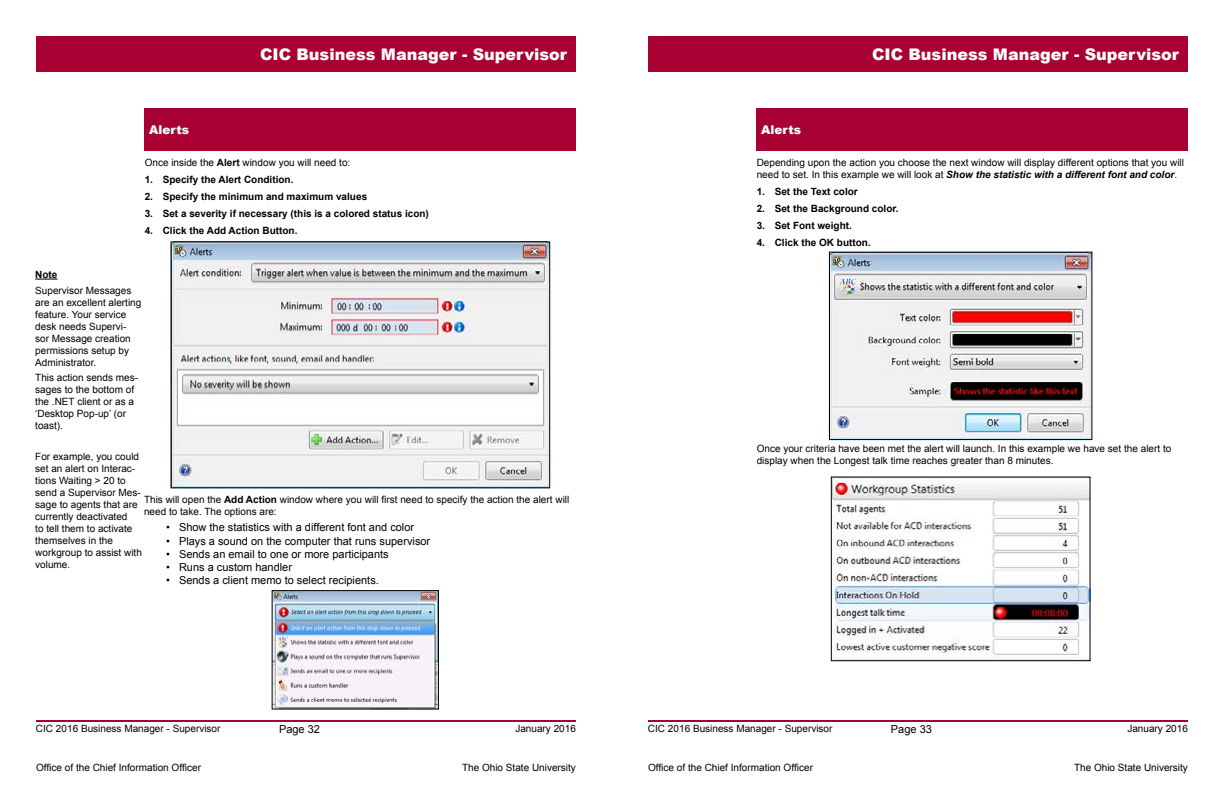
<style>
.page{position:relative;width:1224px;height:792px;background:#fff}
.page>*{position:absolute;margin:0;border:0;box-sizing:border-box;transform-origin:0 0}
.t1{font:900 16px "Arial";color:#fff}
.t2{font:900 12px "Arial";color:#fff}
.t3{font:11px "Arial";color:#000}
.t4{font:10px/12px "Arial";color:#000}
.t5{font:700 10px "Arial";color:#000}
.s1{font-weight:700}
.s2{font-weight:700;font-style:italic}
</style>
<div class="page">
<div style="left:36px;top:36px;width:540px;height:36px;background:#a80033"></div>
<div style="left:648px;top:36px;width:540px;height:36px;background:#a80033"></div>
<hr style="left:36px;top:720px;width:540px;height:2px;background:#a80033">
<hr style="left:648px;top:720px;width:540px;height:2px;background:#a80033">
<div style="left:145px;top:108px;width:431px;height:42px;background:#a80033"></div>
<div style="left:757px;top:108px;width:431px;height:42px;background:#a80033"></div>
<img style="left:173px;top:243px;width:375px;height:243px">
<div style="left:171px;top:241px;width:379px;height:247px;border:1px solid #000"></div>
<img style="left:274px;top:592px;width:163px;height:116px">
<div style="left:272px;top:590px;width:167px;height:120px;border:1px solid #000"></div>
<img style="left:831px;top:254px;width:259px;height:184px">
<div style="left:829px;top:252px;width:263px;height:188px;border:1px solid #000"></div>
<img style="left:833px;top:478px;width:256px;height:181px">
<div style="left:831px;top:476px;width:260px;height:185px;border:1px solid #000"></div>
<svg style="left:35px;top:279px;width:23px;height:1px"></svg>
<h1 class="t1" style="left:260px;top:42px;width:308px">CIC Business Manager - Supervisor</h1>
<h1 class="t1" style="left:872px;top:42px;width:308px">CIC Business Manager - Supervisor</h1>
<p class="t2" style="left:149px;top:121px;width:41px">Alerts</p>
<p class="t2" style="left:761px;top:121px;width:41px">Alerts</p>
<p class="t4" style="left:145px;top:156px;width:207px">Once inside the <span class="s1">Alert</span> window you will need to:</p>
<p class="t5" style="left:145px;top:172px;width:150px">1. Specify the Alert Condition.</p>
<p class="t5" style="left:145px;top:189px;width:224px">2. Specify the minimum and maximum values</p>
<p class="t5" style="left:145px;top:206px;width:286px">3. Set a severity if necessary (this is a colored status icon)</p>
<p class="t5" style="left:145px;top:223px;width:154px">4. Click the Add Action Button.</p>
<p class="t4" style="left:757px;top:156px;width:429px">Depending upon the action you choose the next window will display different options that you will need to set. In this example we will look at <span class="s2">Show the statistic with a different font and color</span>.</p>
<p class="t5" style="left:757px;top:184px;width:103px">1. Set the Text color</p>
<p class="t5" style="left:757px;top:201px;width:143px">2. Set the Background color.</p>
<p class="t5" style="left:757px;top:218px;width:97px">3. Set Font weight.</p>
<p class="t5" style="left:757px;top:235px;width:116px">4. Click the OK button.</p>
<p class="t5" style="left:35px;top:267px;width:24px">Note</p>
<p class="t4" style="left:35px;top:284px;width:108px">Supervisor Messages are an excellent alerting feature. Your service desk needs Supervi&shy;sor Message creation permissions setup by<br>Administrator.</p>
<p class="t4" style="left:35px;top:372px;width:104px">This action sends mes&shy;sages to the bottom of the .NET client or as a ‘Desktop Pop-up’ (or toast).</p>
<p class="t4" style="left:35px;top:451px;width:108px">For example, you could set an alert on Interac&shy;tions Waiting &gt; 20 to send a Supervisor Mes&shy;sage to agents that are currently deactivated<br>to tell them to activate themselves in the workgroup to assist with volume.</p>
<p class="t4" style="left:144px;top:493px;width:427px">This will open the <span class="s1">Add Action</span> window where you will first need to specify the action the alert will need to take. The options are:</p>
<p class="t3" style="left:166px;top:520px;width:250px">• Show the statistics with a different font and color</p>
<p class="t3" style="left:166px;top:533px;width:266px">• Plays a sound on the computer that runs supervisor</p>
<p class="t3" style="left:166px;top:546px;width:224px">• Sends an email to one or more participants</p>
<p class="t3" style="left:166px;top:559px;width:128px">• Runs a custom handler</p>
<p class="t3" style="left:166px;top:573px;width:214px">• Sends a client memo to select recipients.</p>
<p class="t4" style="left:757px;top:443px;width:416px">Once your criteria have been met the alert will launch. In this example we have set the alert to display when the Longest talk time reaches greater than 8 minutes.</p>
<p class="t4" style="left:36px;top:722px;width:186px">CIC 2016 Business Manager - Supervisor</p>
<p class="t4" style="left:515px;top:722px;width:62px">January 2016</p>
<p class="t4" style="left:648px;top:722px;width:186px">CIC 2016 Business Manager - Supervisor</p>
<p class="t4" style="left:1127px;top:722px;width:62px">January 2016</p>
<p class="t4" style="left:36px;top:762px;width:167px">Office of the Chief Information Officer</p>
<p class="t4" style="left:462px;top:762px;width:115px">The Ohio State University</p>
<p class="t4" style="left:648px;top:762px;width:167px">Office of the Chief Information Officer</p>
<p class="t4" style="left:1074px;top:762px;width:115px">The Ohio State University</p>
<p class="t3" style="left:279px;top:721px;width:42px">Page 32</p>
<p class="t3" style="left:891px;top:721px;width:42px">Page 33</p>
</div>
